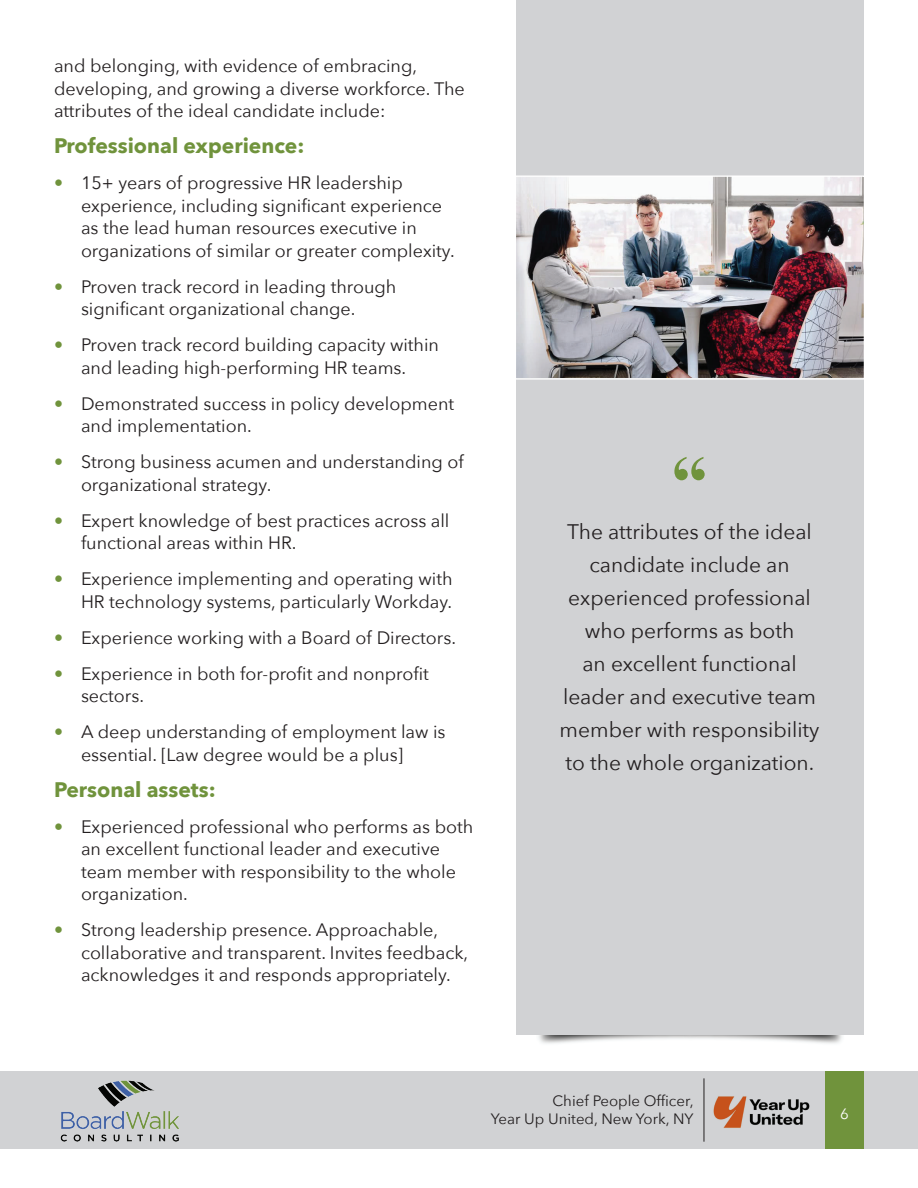
<style>
.page{position:relative;width:918px;height:1188px;background:#fff}
.page>*{position:absolute;margin:0;border:0;box-sizing:border-box;transform-origin:0 0}
.t1{font:700 72px "Times New Roman";color:#70933c}
.t2{font:21px/33px "Avenir Next";color:#231f20;text-align:center}
.t3{font:700 21px "Avenir Next";color:#70933c}
.t4{font:18px/22.5px "Avenir Next";color:#231f20}
.t5{font:15px/18px "Avenir Next";color:#231f20;text-align:right}
.t6{font:15px "Avenir Next";color:#fff}
.s1{color:#70933c}
</style>
<div class="page">
<img style="left:538px;top:1035px;width:129px;height:9px">
<img style="left:713px;top:1035px;width:129px;height:9px">
<div style="left:0;top:1071px;width:918px;height:78px;background:#d1d2d4"></div>
<div style="left:825px;top:1071px;width:39px;height:78px;background:#70933c"></div>
<div style="left:516px;top:0;width:348px;height:1035px;background:#d1d2d4"></div>
<hr style="left:704px;top:1078px;width:1px;height:64px;background:#231f20">
<img style="left:704px;top:1091px;width:106px;height:42px">
<img style="left:60px;top:1080px;width:119px;height:62px">
<img style="left:516px;top:175px;width:348px;height:205px">
<p class="t4" style="left:54px;top:54px;width:412px">and belonging, with evidence of embracing, developing, and growing a diverse workforce. The attributes of the ideal candidate include:</p>
<p class="t3" style="left:54px;top:127px;width:252px">Professional experience:</p>
<p class="t4" style="left:81px;top:171px;width:375px;text-indent:-27px"><span class="s1">•</span> 15+ years of progressive HR leadership experience, including significant experience as the lead human resources executive in organizations of similar or greater complexity.</p>
<p class="t4" style="left:81px;top:274px;width:317px;text-indent:-27px"><span class="s1">•</span> Proven track record in leading through significant organizational change.</p>
<p class="t4" style="left:54px;top:333px;width:387px;text-align:center"><span class="s1">•</span> Proven track record building capacity within and leading high-performing HR teams.</p>
<p class="t4" style="left:81px;top:391px;width:375px;text-indent:-27px"><span class="s1">•</span> Demonstrated success in policy development and implementation.</p>
<p class="t4" style="left:81px;top:450px;width:384px;text-indent:-27px"><span class="s1">•</span> Strong business acumen and understanding of organizational strategy.</p>
<p class="t4" style="left:81px;top:508px;width:370px;text-indent:-27px"><span class="s1">•</span> Expert knowledge of best practices across all functional areas within HR.</p>
<p class="t4" style="left:54px;top:567px;width:400px;text-align:right"><span class="s1">•</span> Experience implementing and operating with<br>HR technology systems, particularly Workday.</p>
<p class="t4" style="left:54px;top:625px;width:404px"><span class="s1">•</span> Experience working with a Board of Directors.</p>
<p class="t4" style="left:81px;top:661px;width:349px;text-indent:-27px"><span class="s1">•</span> Experience in both for-profit and nonprofit sectors.</p>
<p class="t4" style="left:81px;top:720px;width:366px;text-indent:-27px"><span class="s1">•</span> A deep understanding of employment law is essential. [Law degree would be a plus]</p>
<p class="t3" style="left:54px;top:771px;width:163px">Personal assets:</p>
<p class="t4" style="left:81px;top:814px;width:394px;text-indent:-27px"><span class="s1">•</span> Experienced professional who performs as both an excellent functional leader and executive team member with responsibility to the whole organization.</p>
<p class="t4" style="left:81px;top:918px;width:389px;text-indent:-27px"><span class="s1">•</span> Strong leadership presence. Approachable, collaborative and transparent. Invites feedback, acknowledges it and responds appropriately.</p>
<h1 class="t1" style="left:672px;top:432px;width:37px">“</h1>
<p class="t2" style="left:560px;top:514px;width:261px">The attributes of the ideal candidate include an experienced professional who performs as both<br>an excellent functional leader and executive team member with responsibility to the whole organization.</p>
<p class="t5" style="left:491px;top:1091px;width:204px">Chief People Officer,<br>Year Up United, New York, NY</p>
<p class="t6" style="left:840px;top:1102px;width:10px">6</p>
</div>
